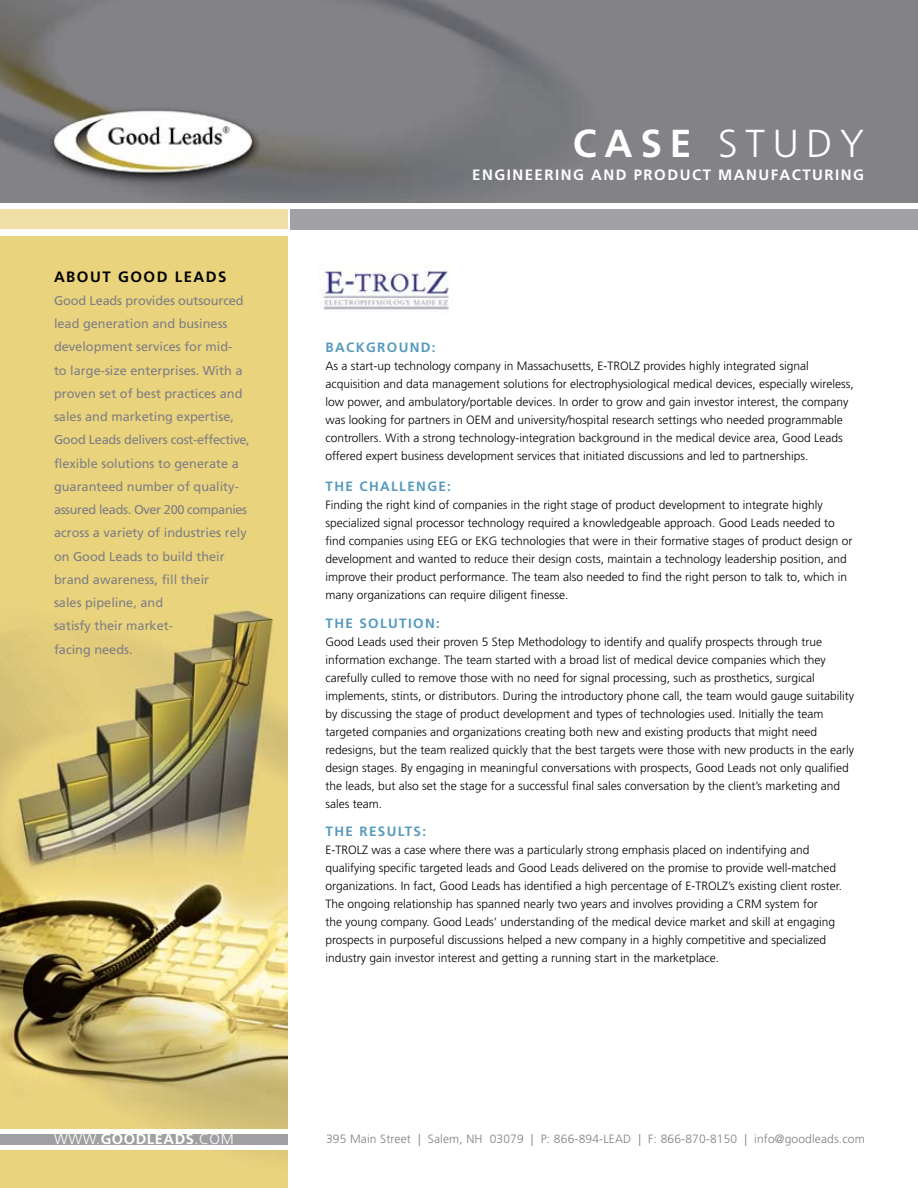
<style>
.page{position:relative;width:918px;height:1188px;background:#fff}
.page>*{position:absolute;margin:0;border:0;box-sizing:border-box;transform-origin:0 0}
.t1{font:300 39px "Frutiger";letter-spacing:.2em;color:#fff}
.t2{font:700 15px "Frutiger";letter-spacing:.1em;color:#fff}
.t3{font:700 15px "Frutiger";letter-spacing:.1em;color:#000}
.t4{font:700 14.7px "Frutiger";letter-spacing:.04em;color:#fff}
.t5{font:300 14.7px "Frutiger";color:#fff}
.t6{font:700 13.5px "Frutiger";letter-spacing:.1em;color:#569bbe}
.t7{font:12.75px/23.2px "Frutiger";color:#807f83}
.t8{font:300 12px/18px "Frutiger";color:#000}
.t9{font:300 12px "Frutiger";letter-spacing:.015em;color:#807f83}
.s1{font-weight:300}
.s2{font-weight:700}
</style>
<div class="page">
<img style="left:0;top:0;width:918px;height:202px">
<div style="left:291px;top:209px;width:627px;height:21px;background:#a1a0a4"></div>
<div style="left:0;top:209px;width:287px;height:20px;background:#f0e0a7"></div>
<img style="left:320px;top:263px;width:132px;height:47px">
<img style="left:0;top:237px;width:287px;height:951px">
<div style="left:0;top:1129px;width:289px;height:20px;background:#fff"></div>
<div style="left:0;top:1134px;width:287px;height:10px;background:#a09fa2"></div>
<p class="t3" style="left:54px;top:268px;width:172px">ABOUT GOOD LEADS</p>
<p class="t7" style="left:54px;top:289px;width:197px">Good Leads provides outsourced lead generation and business development services for mid-<br>to large-size enterprises. With a proven set of best practices and sales and marketing expertise,<br>Good Leads delivers cost-effective, flexible solutions to generate a guaranteed number of quality&shy;assured leads. Over 200 companies across a variety of industries rely on Good Leads to build their brand awareness, fill their<br>sales pipeline, and<br>satisfy their market-<br>facing needs.</p>
<p class="t5" style="left:54px;top:1131px;width:16px">www</p>
<p class="t4" style="left:96px;top:1130px;width:115px"><span class="s1">.</span>GOODLEADS<span class="s1">.com</span></p>
<h1 class="t1" style="left:573px;top:121px;width:293px"><span class="s2">CA SE</span> STUDY</h1>
<p class="t2" style="left:472px;top:166px;width:393px">ENGINEERING AND PRODUCT MANUFACTURING</p>
<p class="t6" style="left:326px;top:339px;width:112px">BACKGROUND:</p>
<p class="t8" style="left:326px;top:357px;width:530px">As a start-up technology company in Massachusetts, E-TROLZ provides highly integrated signal acquisition and data management solutions for electrophysiological medical devices, especially wireless, low power, and ambulatory/portable devices. In order to grow and gain investor interest, the company was looking for partners in OEM and university/hospital research settings who needed programmable controllers. With a strong technology-integration background in the medical device area, Good Leads offered expert business development services that initiated discussions and led to partnerships.</p>
<p class="t6" style="left:326px;top:478px;width:127px">THE CHALLENGE:</p>
<p class="t8" style="left:326px;top:496px;width:528px">Finding the right kind of companies in the right stage of product development to integrate highly specialized signal processor technology required a knowledgeable approach. Good Leads needed to find companies using EEG or EKG technologies that were in their formative stages of product design or development and wanted to reduce their design costs, maintain a technology leadership position, and improve their product performance. The team also needed to find the right person to talk to, which in many organizations can require diligent finesse.</p>
<p class="t6" style="left:326px;top:615px;width:116px">THE SOLUTION:</p>
<p class="t8" style="left:326px;top:633px;width:530px">Good Leads used their proven 5 Step Methodology to identify and qualify prospects through true information exchange. The team started with a broad list of medical device companies which they carefully culled to remove those with no need for signal processing, such as prosthetics, surgical implements, stints, or distributors. During the introductory phone call, the team would gauge suitability by discussing the stage of product development and types of technologies used. Initially the team targeted companies and organizations creating both new and existing products that might need redesigns, but the team realized quickly that the best targets were those with new products in the early design stages. By engaging in meaningful conversations with prospects, Good Leads not only qualified the leads, but also set the stage for a successful final sales conversation by the client’s marketing and sales team.</p>
<p class="t6" style="left:326px;top:824px;width:102px">THE RESULTS:</p>
<p class="t8" style="left:326px;top:841px;width:518px">E-TROLZ was a case where there was a particularly strong emphasis placed on indentifying and qualifying specific targeted leads and Good Leads delivered on the promise to provide well-matched organizations. In fact, Good Leads has identified a high percentage of E-TROLZ’s existing client roster.<br>The ongoing relationship has spanned nearly two years and involves providing a CRM system for<br>the young company. Good Leads’ understanding of the medical device market and skill at engaging prospects in purposeful discussions helped a new company in a highly competitive and specialized industry gain investor interest and getting a running start in the marketplace.</p>
<p class="t9" style="left:326px;top:1132px;width:540px">395 Main Street | Salem, NH 03079 | P: 866-894-LEAD | F: 866-870-8150 | info@goodleads.com</p>
</div>
